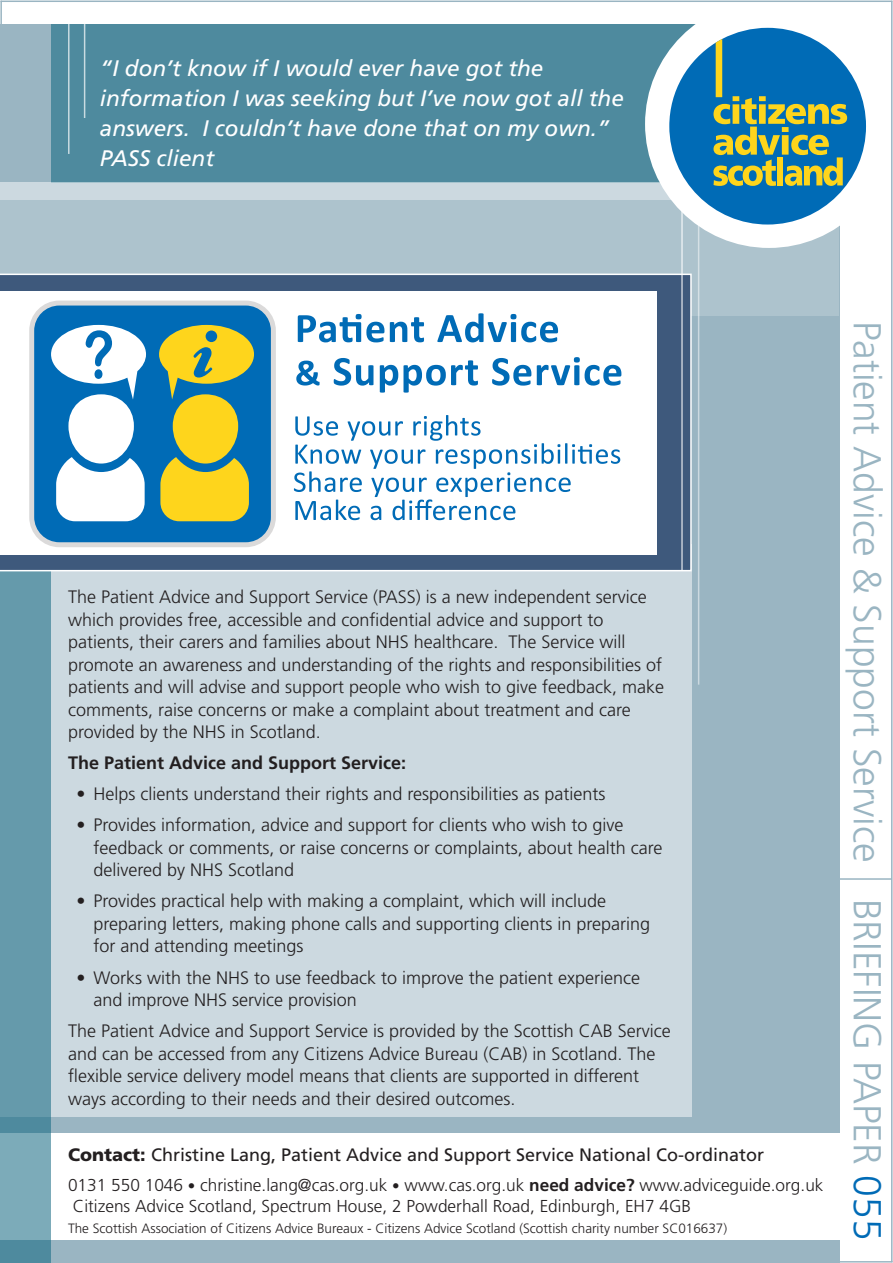
<style>
.page{position:relative;width:893px;height:1263px;background:#fff}
.page>*{position:absolute;margin:0;border:0;box-sizing:border-box;transform-origin:0 0}
.Brief_Name{font:300 39px "Frutiger LT Std";color:#9ab5c2}
.Brief_No{font:300 39px "Frutiger LT Std";color:#9ab5c2}
.lead_in{font:italic 22.5px/30px "Frutiger LT Std";color:#fff}
.Body{font:300 18px/22.5px "Frutiger LT Std";color:#231f20}
.Body_Bullet{font:300 18px/22.5px "Frutiger LT Std";color:#231f20}
.Contact{font:18px "Frutiger LT Std";color:#231f20}
.Body-2{font:700 18px "Frutiger LT Std";color:#231f20}
.Contact-2{font:300 17.25px/21px "Frutiger LT Std";color:#231f20}
.Contact-3{font:300 13.5px "Frutiger LT Std";color:#231f20}
.s1{font-weight:900}
.s2{font-size:15px}
.s3{font-weight:700}
.s4{color:#006bb6}
</style>
<div class="page">
<hr style="left:0;top:1px;width:2px;height:24px;background:#9ab5c2">
<hr style="left:838px;top:1261px;width:54px;height:1px;background:#9ab5c2">
<hr style="left:826px;top:878px;width:66px;height:2px;background:#9ab5c2">
<div style="left:0;top:24px;width:840px;height:1239px;background:#9ab5c2"></div>
<div style="left:0;top:1133px;width:893px;height:106px;background:#fff"></div>
<div style="left:0;top:200px;width:839px;height:115px;background:#adc3cd"></div>
<hr style="left:698px;top:189px;width:1px;height:496px;background:#fff">
<div style="left:51px;top:24px;width:645px;height:159px;background:#4e8a9e"></div>
<hr style="left:68px;top:11px;width:2px;height:143px;background:#fff">
<div style="left:0;top:544px;width:692px;height:573px;background:#ccd9e0"></div>
<svg style="left:0;top:571px;width:51px;height:692px;background:#679bac"></svg>
<svg style="left:0;top:274px;width:692px;height:297px;background:#4a6384"></svg>
<div style="left:0;top:291px;width:657px;height:264px;background:#fff"></div>
<svg style="left:294px;top:415px;width:326px;height:105px"></svg>
<svg style="left:298px;top:314px;width:86px;height:28px"></svg>
<svg style="left:390px;top:317px;width:34px;height:25px"></svg>
<svg style="left:437px;top:313px;width:121px;height:29px"></svg>
<svg style="left:296px;top:361px;width:24px;height:24px"></svg>
<svg style="left:334px;top:358px;width:39px;height:28px"></svg>
<svg style="left:380px;top:360px;width:98px;height:33px"></svg>
<svg style="left:492px;top:358px;width:39px;height:28px"></svg>
<svg style="left:537px;top:357px;width:84px;height:29px"></svg>
<div style="left:32px;top:303px;width:241px;height:242px;background:#006bb6;border-radius:28px"></div>
<div style="left:29px;top:301px;width:247px;height:246px;border:5px solid #dbdada;border-radius:28px"></div>
<svg style="left:56px;top:457px;width:89px;height:64px;background:#d5e7f3"></svg>
<div style="left:68px;top:394px;width:66px;height:69px;background:#fff;border-radius:32px"></div>
<svg style="left:160px;top:457px;width:89px;height:64px;background:#d5c334"></svg>
<div style="left:173px;top:394px;width:65px;height:69px;background:#fed51c;border-radius:32px"></div>
<svg style="left:51px;top:325px;width:95px;height:74px"></svg>
<svg style="left:159px;top:325px;width:95px;height:74px"></svg>
<hr style="left:681px;top:192px;width:2px;height:378px;background:#fff">
<div style="left:0;top:183px;width:687px;height:17px;background:#ccd9e0"></div>
<div style="left:645px;top:0;width:248px;height:248px;background:#fff;border-radius:50%"></div>
<svg style="left:669px;top:28px;width:197px;height:197px"></svg>
<hr style="left:84px;top:10px;width:1px;height:108px;background:#fff">
<hr style="left:1px;top:1px;width:891px;height:1px;background:#9ab5c2">
<hr style="left:891px;top:1px;width:1px;height:1261px;background:#9ab5c2">
<p class="lead_in" style="left:100px;top:53px;width:525px">“I don’t know if I would ever have got the information I was seeking but I’ve now got all the answers. I couldn’t have done that on my own.” PASS client</p>
<p class="Body" style="left:68px;top:586px;width:598px">The Patient Advice and Support Service (PASS) is a new independent service which provides free, accessible and confidential advice and support to patients, their carers and families about NHS healthcare. The Service will promote an awareness and understanding of the rights and responsibilities of patients and will advise and support people who wish to give feedback, make comments, raise concerns or make a complaint about treatment and care provided by the NHS in Scotland.</p>
<p class="Body-2" style="left:68px;top:753px;width:340px">The Patient Advice and Support Service:</p>
<p class="Body_Bullet" style="left:77px;top:783px;width:530px">• Helps clients understand their rights and responsibilities as patients</p>
<p class="Body_Bullet" style="left:94px;top:814px;width:571px;text-indent:-17px">• Provides information, advice and support for clients who wish to give feedback or comments, or raise concerns or complaints, about health care delivered by NHS Scotland</p>
<p class="Body_Bullet" style="left:94px;top:890px;width:558px;text-indent:-17px">• Provides practical help with making a complaint, which will include preparing letters, making phone calls and supporting clients in preparing for and attending meetings</p>
<p class="Body_Bullet" style="left:94px;top:966px;width:548px;text-indent:-17px">• Works with the NHS to use feedback to improve the patient experience and improve NHS service provision</p>
<p class="Body" style="left:68px;top:1020px;width:604px">The Patient Advice and Support Service is provided by the Scottish CAB Service and can be accessed from any Citizens Advice Bureau (CAB) in Scotland. The flexible service delivery model means that clients are supported in different ways according to their needs and their desired outcomes.</p>
<p class="Contact" style="left:68px;top:1144px;width:698px"><span class="s1">Contact:</span> Christine Lang, Patient Advice and Support Service National Co-ordinator</p>
<p class="Contact-2" style="left:68px;top:1174px;width:757px">0131 550 1046 <span class="s2">•</span> christine.lang@cas.org.uk <span class="s2">•</span> www.cas.org.uk <span class="s3">need advice?</span> www.adviceguide.org.uk<br>Citizens Advice Scotland, Spectrum House, 2 Powderhall Road, Edinburgh, EH7 4GB</p>
<p class="Contact-3" style="left:68px;top:1220px;width:661px">The Scottish Association of Citizens Advice Bureaux - Citizens Advice Scotland (Scottish charity number SC016637)</p>
<p class="Brief_Name" style="left:889px;top:321px;width:543px;rotate:90deg">Patient Advice &amp; Support Service</p>
<p class="Brief_No" style="left:889px;top:899px;width:343px;rotate:90deg">BRIEFING PAPER <span class="s4">055</span></p>
</div>
